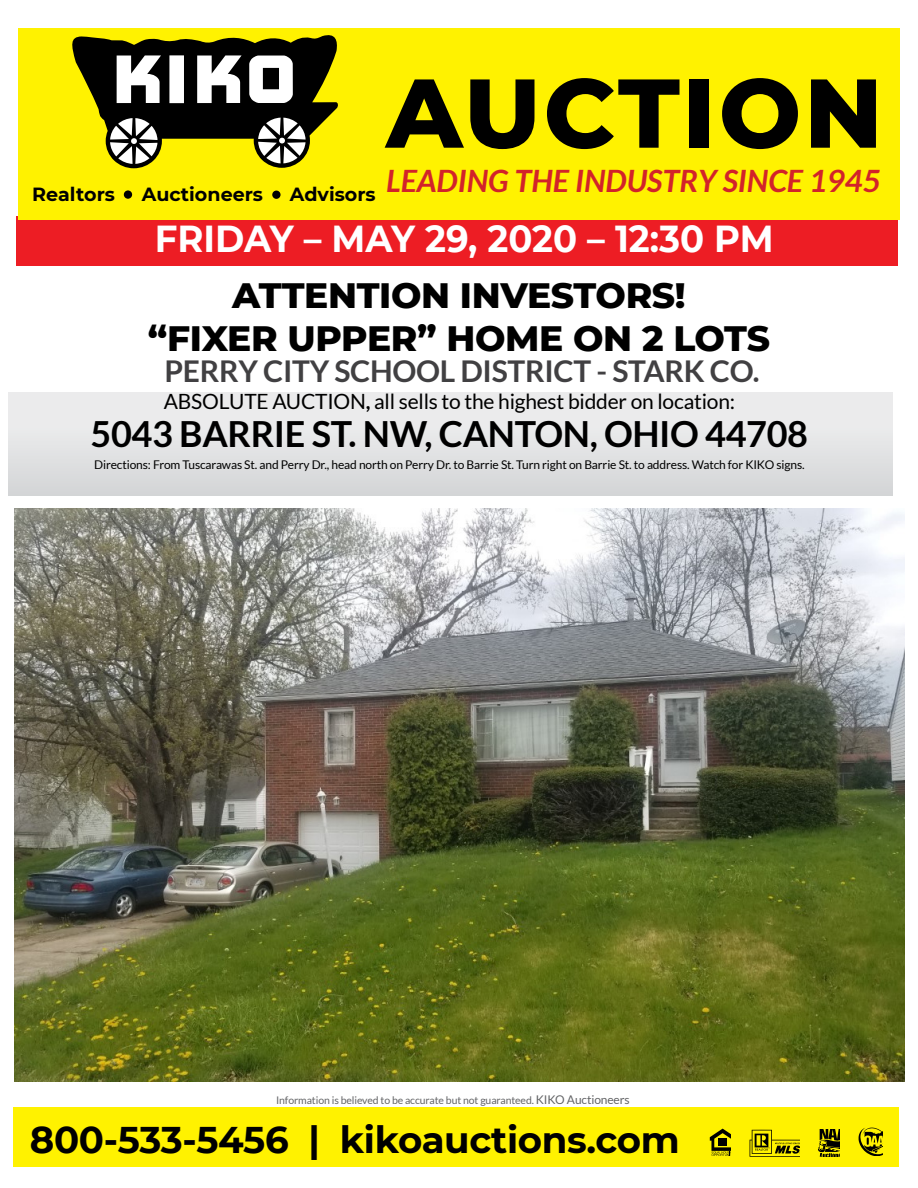
<style>
.page{position:relative;width:918px;height:1188px;background:#fff}
.page>*{position:absolute;margin:0;border:0;box-sizing:border-box;transform-origin:0 0}
.t1{font:800 97.5px "Montserrat";letter-spacing:.03em;color:#000}
.t2{font:700 37.5px "Montserrat";color:#fff;scale:.95 1}
.t3{font:700 37.2px "Montserrat";letter-spacing:-.01em;color:#000}
.t4{font:800 36px/43.2px "Montserrat";letter-spacing:-.01em;color:#000;text-align:center}
.t5{font:700 36px "Lato";letter-spacing:-.01em;color:#000}
.t6{font:italic 700 30.9px "Lato";color:#d2232a}
.t7{font:700 30px "Lato";letter-spacing:-.01em;color:#414042}
.t8{font:21px "Lato";letter-spacing:-.01em;color:#000}
.t9{font:700 19.05px "Montserrat";color:#000}
.t10{font:12px "Lato";letter-spacing:-.01em;color:#000}
.t11{font:10.5px "Lato";letter-spacing:-.01em;color:#636466}
.s1{font-weight:700}
.s2{font-size:12px}
</style>
<div class="page">
<div style="left:14px;top:1107px;width:885px;height:60px;background:#fff200"></div>
<svg style="left:710px;top:1129px;width:21px;height:27px"></svg>
<svg style="left:750px;top:1130px;width:50px;height:27px"></svg>
<svg style="left:818px;top:1129px;width:21px;height:28px"></svg>
<svg style="left:859px;top:1128px;width:24px;height:28px"></svg>
<div style="left:8px;top:392px;width:884px;height:104px;background:linear-gradient(to bottom,#f1f0f1,#d6d7d9)"></div>
<div style="left:16px;top:216px;width:882px;height:50px;background:#ed1d24"></div>
<img style="left:14px;top:509px;width:890px;height:573px">
<div style="left:18px;top:28px;width:881px;height:191px;background:#fff200"></div>
<svg style="left:72px;top:35px;width:266px;height:133px"></svg>
<div style="left:124px;top:190px;width:8px;height:9px;background:#000;border-radius:50%"></div>
<div style="left:272px;top:191px;width:9px;height:8px;background:#000;border-radius:50%"></div>
<h3 class="t9" style="left:32px;top:180px;width:84px">Realtors</h3>
<h3 class="t9" style="left:142px;top:180px;width:123px">Auctioneers</h3>
<h3 class="t9" style="left:290px;top:180px;width:87px">Advisors</h3>
<h1 class="t1" style="left:386px;top:42px;width:498px">AUCTION</h1>
<h3 class="t6" style="left:386px;top:163px;width:496px">LEADING THE INDUSTRY SINCE 1945</h3>
<h2 class="t2" style="left:155px;top:212px;width:653px">FRIDAY – MAY 29, 2020 – 12:30 PM</h2>
<h3 class="t4" style="left:148px;top:271px;width:624px">ATTENTION INVESTORS!<br>“FIXER UPPER” HOME ON 2 LOTS</h3>
<h3 class="t7" style="left:164px;top:354px;width:596px">PERRY CITY SCHOOL DISTRICT - STARK CO.</h3>
<h3 class="t8" style="left:164px;top:390px;width:573px">ABSOLUTE AUCTION<span class="s1">,</span> all sells to the highest bidder on location:</h3>
<h3 class="t5" style="left:91px;top:413px;width:719px">5043 BARRIE ST. NW, CANTON, OHIO 44708</h3>
<p class="t10" style="left:94px;top:458px;width:712px">Directions: From Tuscarawas St. and Perry Dr., head north on Perry Dr. to Barrie St. Turn right on Barrie St. to address. Watch for KIKO signs.</p>
<p class="t11" style="left:276px;top:1095px;width:355px">Information is believed to be accurate but not guaranteed. <span class="s2">KIKO Auctioneers</span></p>
<h3 class="t3" style="left:30px;top:1113px;width:651px">800-533-5456 | kikoauctions.com</h3>
</div>
